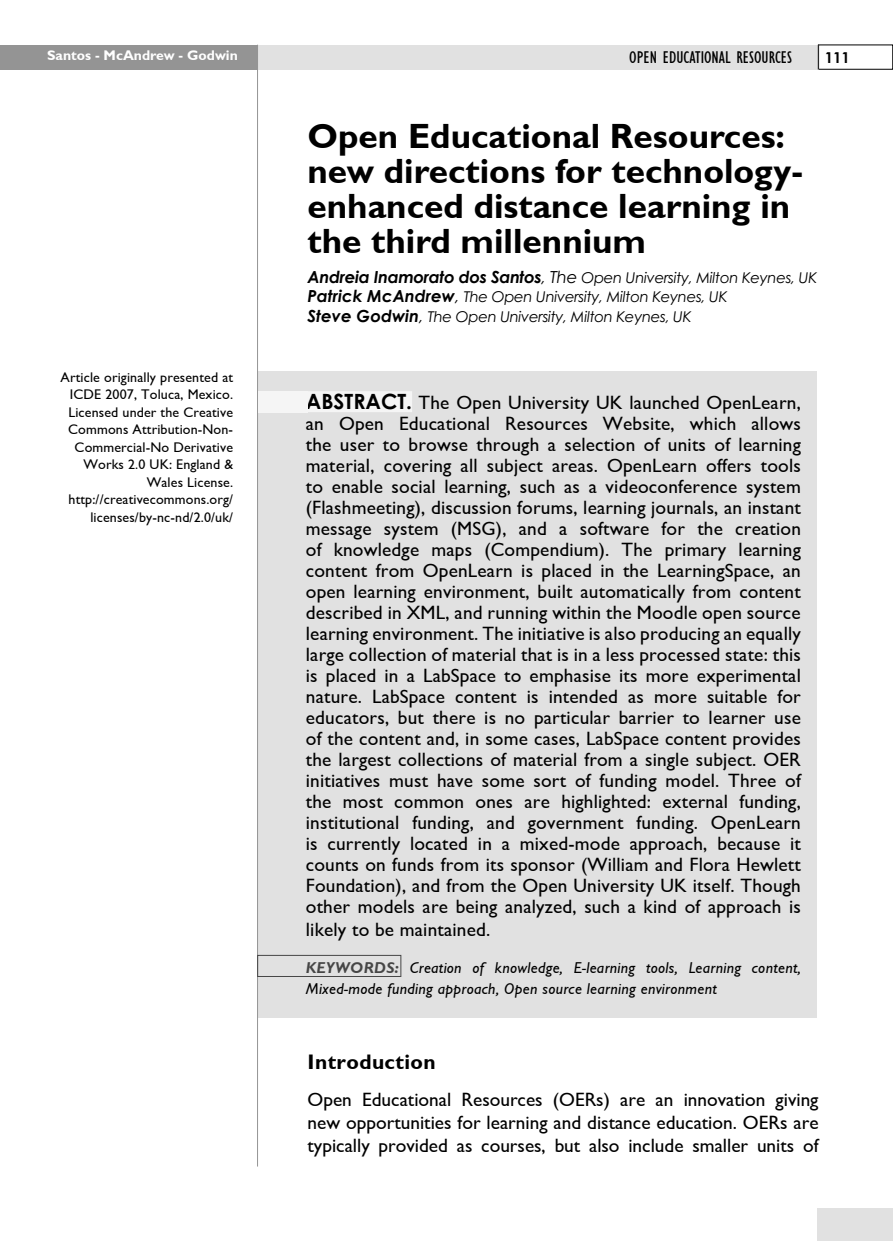
<style>
.page{position:relative;width:893px;height:1241px;background:#fff}
.page>*{position:absolute;margin:0;border:0;box-sizing:border-box;transform-origin:0 0}
.t1{font:700 35px/35px "Formamente";color:#000}
.t2{font:700 21px "Formamente";letter-spacing:.02em;color:#000}
.t3{font:19.25px/21px "Formamente";letter-spacing:.01em;color:#000;text-align:justify}
.t4{font:17.5px "Formamente Condensed";color:#000}
.t5{font:italic 15.75px/21px "Formamente";letter-spacing:.02em;color:#000}
.t6{font:700 15.05px "Century Gothic";color:#000}
.t7{font:italic 14.88px/19.2px "Forma Gotik i";letter-spacing:-.02em;color:#000}
.t8{font:14px/17.5px "Formamente";letter-spacing:.01em;color:#000;text-align:right}
.t9{font:700 14px "Formamente";color:#fff}
.s1{font-family:"Forma Gotik bi";font-weight:700;font-size:16.62px}
.s2{font-size:16.62px}
.s3{font-family:"Forma Gotik b";font-weight:700;font-size:21px}
.s4{font-weight:700;color:#464646}
</style>
<div class="page">
<div style="left:257px;top:371px;width:560px;height:646px;background:#e1e1e1"></div>
<div style="left:228px;top:45px;width:591px;height:24px;background:#e1e1e1"></div>
<div style="left:0;top:45px;width:258px;height:24px;background:#949494"></div>
<hr style="left:257px;top:45px;width:1px;height:1121px;background:#949494">
<div style="left:817px;top:1208px;width:76px;height:32px;background:#e1e1e1"></div>
<div style="left:306px;top:391px;width:106px;height:21px;background:#f5f5f5"></div>
<div style="left:258px;top:391px;width:50px;height:21px;background:#f5f5f5"></div>
<div style="left:257px;top:955px;width:144px;height:21px;border:1px solid #464646"></div>
<svg style="left:818px;top:45px;width:1px;height:24px"></svg>
<p class="t9" style="left:47px;top:47px;width:192px">Santos - McAndrew - Godwin</p>
<p class="t4" style="left:629px;top:47px;width:164px">OPEN EDUCATIONAL RESOURCES</p>
<p class="t9" style="left:47px;top:47px;width:110px">Dorian Stoilescu</p>
<p class="t6" style="left:825px;top:46px;width:27px">111</p>
<p class="t8" style="left:61px;top:368px;width:174px">Article originally presented at<br>ICDE 2007, Toluca, Mexico.<br>Licensed under the Creative<br>Commons Attribution-Non-<br>Commercial-No Derivative<br>Works 2.0 UK: England &amp;<br>Wales License. http://creativecommons.org/ licenses/by-nc-nd/2.0/uk/</p>
<h1 class="t1" style="left:308px;top:120px;width:497px">Open Educational Resources: new directions for technology&shy;enhanced distance learning in the third millennium</h1>
<p class="t7" style="left:308px;top:268px;width:511px"><span class="s1">Andreia Inamorato dos Santos</span><span class="s2">, The</span> Open University, Milton Keynes, UK<br><span class="s1">Patrick McAndrew</span><span class="s2">,</span> The Open University, Milton Keynes, UK<br><span class="s1">Steve Godwin</span><span class="s2">,</span> The Open University, Milton Keynes, UK</p>
<p class="t3" style="left:306px;top:392px;width:497px"><span class="s3">ABSTRACT.</span> The Open University UK launched OpenLearn, an Open Educational Resources Website, which allows the user to browse through a selection of units of learning material, covering all subject areas. OpenLearn offers tools to enable social learning, such as a videoconference system (Flashmeeting), discussion forums, learning journals, an instant message system (MSG), and a software for the creation of knowledge maps (Compendium). The primary learning content from OpenLearn is placed in the LearningSpace, an open learning environment, built automatically from content described in XML, and running within the Moodle open source learning environment. The initiative is also producing an equally large collection of material that is in a less processed state: this is placed in a LabSpace to emphasise its more experimental nature. LabSpace content is intended as more suitable for educators, but there is no particular barrier to learner use of the content and, in some cases, LabSpace content provides the largest collections of material from a single subject. OER initiatives must have some sort of funding model. Three of the most common ones are highlighted: external funding, institutional funding, and government funding. OpenLearn is currently located in a mixed-mode approach, because it counts on funds from its sponsor (William and Flora Hewlett Foundation), and from the Open University UK itself. Though other models are being analyzed, such a kind of approach is</p>
<p class="t3" style="left:306px;top:918px;width:186px">likely to be maintained.</p>
<p class="t5" style="left:306px;top:956px;width:496px"><span class="s4">KEYWORDS:</span> Creation of knowledge, E-learning tools, Learning content,<br>Mixed-mode funding approach, Open source learning environment</p>
<p class="t2" style="left:308px;top:1049px;width:130px">Introduction</p>
<p class="t3" style="left:308px;top:1088px;width:512px;line-height:22.8px">Open Educational Resources (OERs) are an innovation giving new opportunities for learning and distance education. OERs are typically provided as courses, but also include smaller units of</p>
</div>
